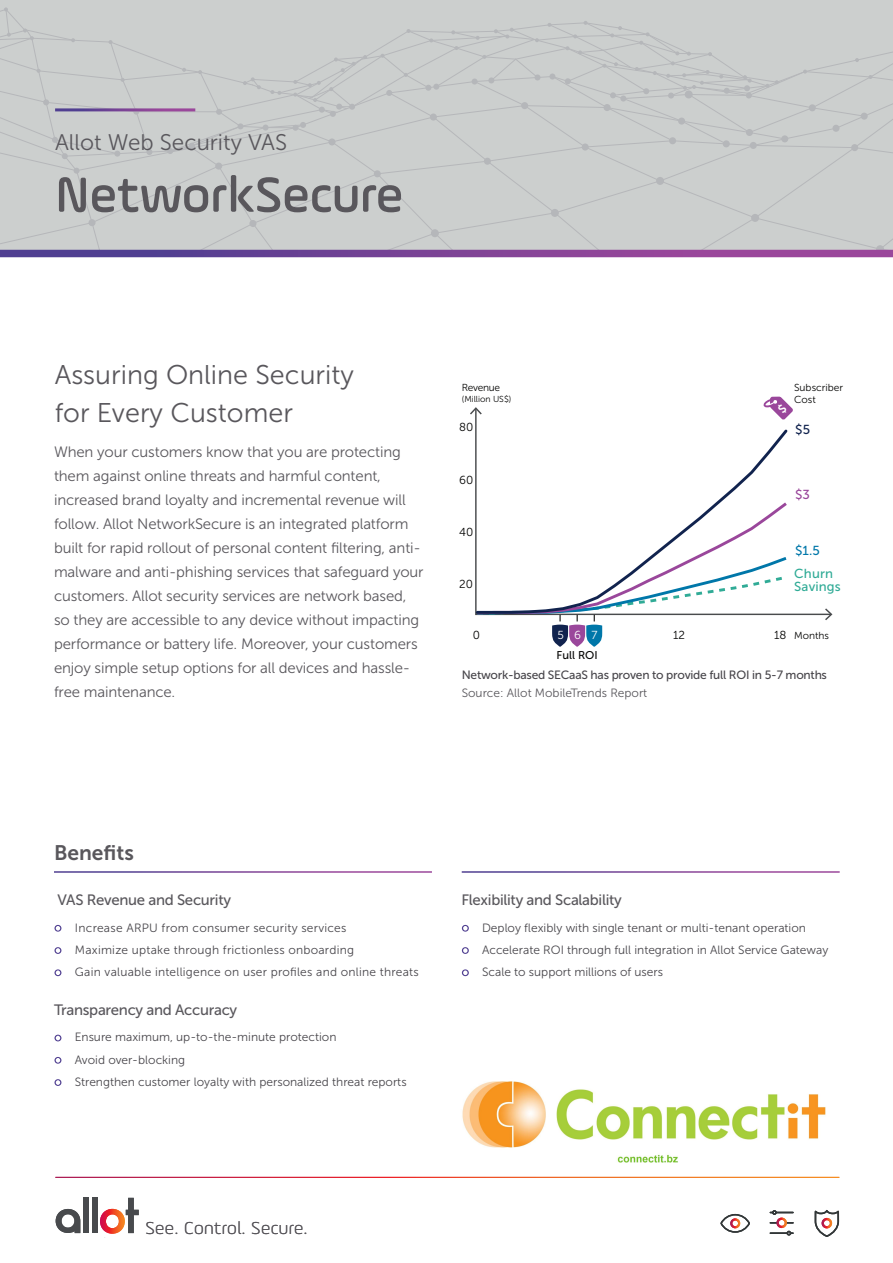
<style>
.page{position:relative;width:893px;height:1263px;background:#fff}
.page>*{position:absolute;margin:0;border:0;box-sizing:border-box;transform-origin:0 0}
.t1{font:500 52.5px "Ample Soft";color:#59575c}
.t2{font:27px/37.5px "Museo Sans 300";color:#59575c}
.t3{font:22.5px "Museo Sans 300";color:#59575c}
.t4{font:21px "Museo Sans 700";color:#59575c}
.t5{font:300 18.45px "Ample Soft";letter-spacing:.02em;color:#59575c}
.t6{font:15px/24px "Museo Sans 300";letter-spacing:-.01em;color:#59575c}
.t7{font:15px "Museo Sans 500";letter-spacing:-.02em;color:#59575c}
.t8{font:13.05px/13px "Museo Sans 500";letter-spacing:.01em;color:#30ab96}
.t9{font:13.05px "Museo Sans 500";color:#0077a9}
.t10{font:13.05px "Museo Sans 500";color:#9a479b}
.t11{font:13.05px "Museo Sans 500";color:#11234e}
.t12{font:12px/22.2px "Museo Sans 300";color:#48464b}
.t13{font:12px/22.2px "Museo Sans 300";letter-spacing:.02em;color:#48464b}
.t14{font:12px "Museo Sans 500";letter-spacing:-.02em;color:#48464b}
.t15{font:12px "Museo Sans 300";color:#59575c}
.t16{font:11.55px "Museo Sans 300";color:#050504}
.t17{font:11.55px "Museo Sans 300";color:#fff}
.t18{font:11.25px "Museo Sans 500";color:#050504}
.t19{font:10.2px/12.1px "Museo Sans 300";color:#050504}
.t20{font:10.2px "Museo Sans 300";letter-spacing:-.03em;color:#050504}
.t21{font:8.7px "Museo Sans 300";color:#050504}
.s1{font-family:"Museo Sans 500";font-size:12.75px;color:#fff}
</style>
<div class="page">
<div style="left:0;top:0;width:893px;height:251px;background:#cccfce"></div>
<svg style="left:0;top:7px;width:893px;height:243px"></svg>
<hr style="left:55px;top:108px;width:140px;height:3px;background:#fff">
<svg style="left:0;top:250px;width:893px;height:7px;background:#784395"></svg>
<svg style="left:814px;top:1210px;width:25px;height:27px"></svg>
<div style="left:822px;top:1218px;width:10px;height:10px;border:2px solid #fff;border-radius:50%"></div>
<div style="left:776px;top:1217px;width:11px;height:11px;border:2px solid #fff;border-radius:50%"></div>
<svg style="left:770px;top:1210px;width:23px;height:5px"></svg>
<svg style="left:770px;top:1231px;width:23px;height:4px"></svg>
<div style="left:730px;top:1218px;width:10px;height:10px;border:2px solid #fff;border-radius:50%"></div>
<div style="left:720px;top:1214px;width:30px;height:19px;border:2px solid #323738;border-radius:50%"></div>
<div style="left:83px;top:1198px;width:6px;height:35px;background:#484a4d"></div>
<div style="left:92px;top:1198px;width:6px;height:35px;background:#484a4d"></div>
<svg style="left:56px;top:1209px;width:24px;height:24px"></svg>
<svg style="left:100px;top:1198px;width:39px;height:36px"></svg>
<svg style="left:470px;top:407px;width:12px;height:7px"></svg>
<svg style="left:825px;top:608px;width:7px;height:12px"></svg>
<svg style="left:475px;top:615px;width:315px;height:32px"></svg>
<svg style="left:475px;top:427px;width:315px;height:188px"></svg>
<img style="left:462px;top:1081px;width:364px;height:82px">
<svg style="left:763px;top:397px;width:30px;height:23px"></svg>
<h3 class="t3" style="left:55px;top:130px;width:234px">Allot Web Security VAS</h3>
<h1 class="t1" style="left:55px;top:163px;width:350px">NetworkSecure</h1>
<h2 class="t2" style="left:55px;top:356px;width:301px">Assuring Online Security for Every Customer</h2>
<p class="t6" style="left:54px;top:440px;width:371px">When your customers know that you are protecting them against online threats and harmful content, increased brand loyalty and incremental revenue will follow. Allot NetworkSecure is an integrated platform built for rapid rollout of personal content filtering, anti&shy;malware and anti-phishing services that safeguard your customers. Allot security services are network based, so they are accessible to any device without impacting performance or battery life. Moreover, your customers enjoy simple setup options for all devices and hassle&shy;free maintenance.</p>
<p class="t20" style="left:462px;top:382px;width:40px">Revenue</p>
<p class="t21" style="left:462px;top:395px;width:51px">(Million US$)</p>
<p class="t16" style="left:459px;top:421px;width:16px">80</p>
<p class="t19" style="left:794px;top:381px;width:51px">Subscriber<br>Cost</p>
<p class="t11" style="left:795px;top:422px;width:17px">$5</p>
<p class="t16" style="left:459px;top:473px;width:16px">60</p>
<p class="t16" style="left:459px;top:526px;width:16px">40</p>
<p class="t16" style="left:459px;top:578px;width:15px">20</p>
<p class="t10" style="left:795px;top:487px;width:16px">$3</p>
<p class="t9" style="left:795px;top:543px;width:26px">$1.5</p>
<p class="t8" style="left:794px;top:567px;width:48px">Churn<br>Savings</p>
<p class="t17" style="left:557px;top:628px;width:42px">567</p>
<p class="t16" style="left:473px;top:628px;width:9px">0</p>
<p class="t16" style="left:673px;top:628px;width:13px">12</p>
<p class="t16" style="left:774px;top:628px;width:14px">18</p>
<p class="t18" style="left:557px;top:649px;width:43px">Full ROI</p>
<p class="t19" style="left:794px;top:629px;width:36px">Months</p>
<p class="t14" style="left:462px;top:669px;width:367px">Network-based SECaaS has proven to provide full ROI in 5-7 months</p>
<p class="t15" style="left:462px;top:687px;width:187px">Source: Allot MobileTrends Report</p>
<h3 class="t4" style="left:54px;top:841px;width:81px">Benefits</h3>
<p class="t7" style="left:58px;top:892px;width:175px">VAS Revenue and Security</p>
<p class="t13" style="left:54px;top:916px;width:366px"><span class="s1">o</span> Increase ARPU from consumer security services<br><span class="s1">o</span> Maximize uptake through frictionless onboarding<br><span class="s1">o</span> Gain valuable intelligence on user profiles and online threats</p>
<p class="t7" style="left:54px;top:1001px;width:185px">Transparency and Accuracy</p>
<p class="t12" style="left:54px;top:1026px;width:354px"><span class="s1">o</span> Ensure maximum, up-to-the-minute protection<br><span class="s1">o</span> Avoid over-blocking<br><span class="s1">o</span> Strengthen customer loyalty with personalized threat reports</p>
<p class="t7" style="left:461px;top:892px;width:162px">Flexibility and Scalability</p>
<p class="t12" style="left:461px;top:916px;width:369px"><span class="s1">o</span> Deploy flexibly with single tenant or multi-tenant operation<br><span class="s1">o</span> Accelerate ROI through full integration in Allot Service Gateway <span class="s1">o</span> Scale to support millions of users</p>
<p class="t5" style="left:145px;top:1217px;width:163px">See. Control. Secure.</p>
</div>
